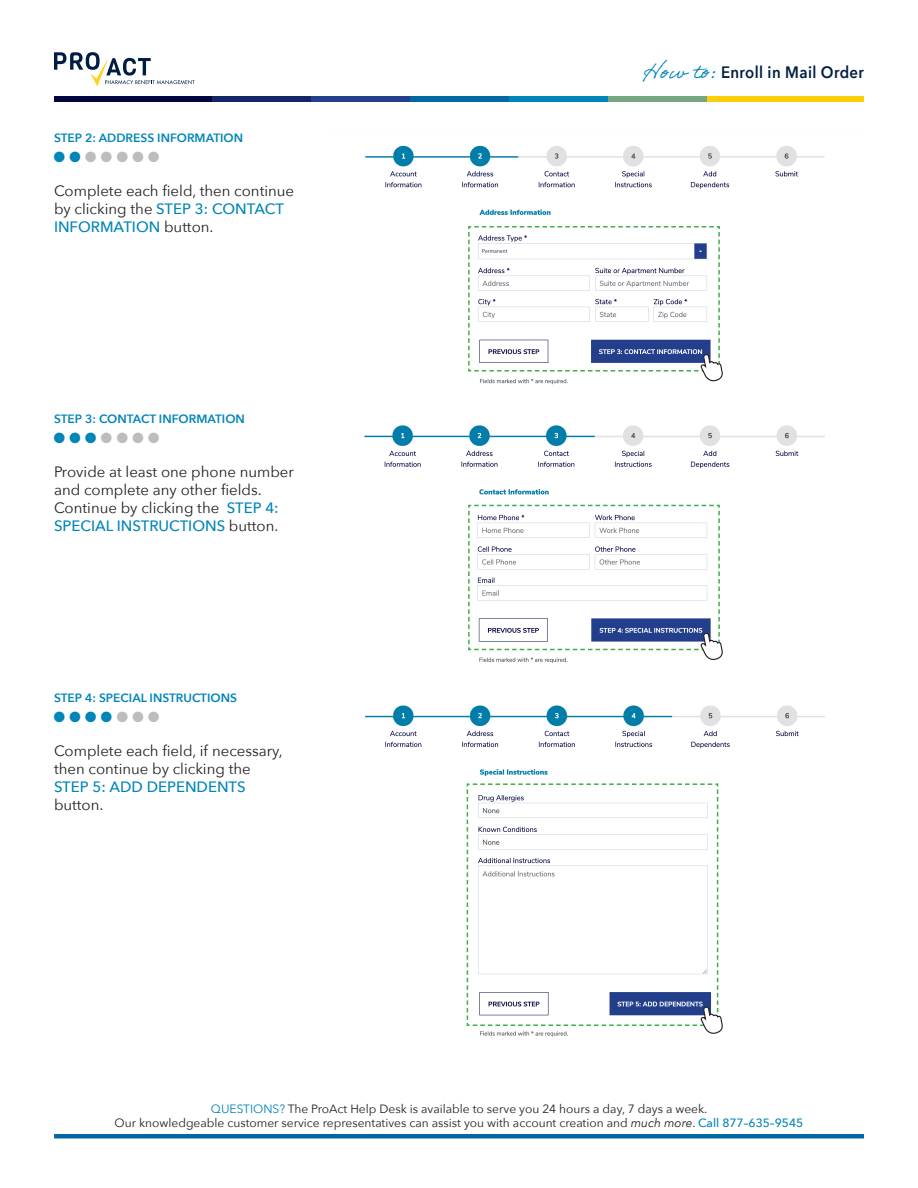
<style>
.page{position:relative;width:918px;height:1188px;background:#fff}
.page>*{position:absolute;margin:0;border:0;box-sizing:border-box;transform-origin:0 0}
.t1{font:600 16.5px "Avenir Next";letter-spacing:.025em;color:#001e41;scale:.91 1}
.t2{font:15px/18px "Avenir Next";color:#231f20}
.t3{font:12px "Avenir Next";color:#231f20}
.t4{font:600 12px "Avenir Next";color:#0085b8}
.t5{font:10.5px "Webdings";color:#0085b8}
.s1{color:#bcbdc0}
.s2{font-weight:500;color:#0085b8}
.s3{font-family:"Adobe Handwriting Ernie";font-weight:400;font-size:21px;color:#0085b8}
.s4{color:#0085b8}
.s5{font-style:italic}
</style>
<div class="page">
<div style="left:707px;top:97px;width:157px;height:5px;background:#fece08"></div>
<div style="left:608px;top:97px;width:99px;height:5px;background:#76a682"></div>
<div style="left:509px;top:97px;width:99px;height:5px;background:#0085b8"></div>
<div style="left:409px;top:97px;width:100px;height:5px;background:#0068a3"></div>
<div style="left:310px;top:97px;width:99px;height:5px;background:#253f8e"></div>
<div style="left:211px;top:97px;width:99px;height:5px;background:#142666"></div>
<div style="left:54px;top:97px;width:157px;height:5px;background:#02063d"></div>
<svg style="left:54px;top:52px;width:141px;height:34px"></svg>
<img style="left:365px;top:145px;width:460px;height:70px">
<hr style="left:54px;top:1134px;width:810px;height:4px;background:#0068a3">
<img style="left:364px;top:425px;width:461px;height:70px">
<img style="left:365px;top:705px;width:461px;height:71px">
<svg style="left:468px;top:226px;width:255px;height:159px"></svg>
<svg style="left:468px;top:504px;width:255px;height:159px"></svg>
<svg style="left:467px;top:783px;width:256px;height:254px"></svg>
<p class="t4" style="left:54px;top:127px;width:191px">STEP 2: ADDRESS INFORMATION</p>
<p class="t5" style="left:54px;top:151px;width:106px">■ ■ <span class="s1">■ ■ ■ ■ ■</span></p>
<p class="t2" style="left:54px;top:181px;width:242px">Complete each field, then continue by clicking the <span class="s2">STEP 3: CONTACT<br>INFORMATION</span> button.</p>
<p class="t4" style="left:54px;top:409px;width:192px">STEP 3: CONTACT INFORMATION</p>
<p class="t5" style="left:54px;top:433px;width:106px">■ ■ ■ <span class="s1">■ ■ ■ ■</span></p>
<p class="t2" style="left:54px;top:463px;width:241px">Provide at least one phone number and complete any other fields.<br>Continue by clicking the <span class="s2">STEP 4:<br>SPECIAL INSTRUCTIONS</span> button.</p>
<p class="t4" style="left:54px;top:688px;width:184px">STEP 4: SPECIAL INSTRUCTIONS</p>
<p class="t5" style="left:54px;top:712px;width:106px">■ ■■■ <span class="s1">■ ■ ■</span></p>
<p class="t2" style="left:54px;top:742px;width:230px">Complete each field, if necessary, then continue by clicking the<br><span class="s2">STEP 5: ADD DEPENDENTS </span>button.</p>
<p class="t1" style="left:643px;top:58px;width:244px"><span class="s3">How to:</span> Enroll in Mail Order</p>
<p class="t3" style="left:211px;top:1098px;width:498px"><span class="s4">QUESTIONS?</span> The ProAct Help Desk is available to serve you 24 hours a day, 7 days a week.</p>
<p class="t3" style="left:115px;top:1113px;width:690px">Our knowledgeable customer service representatives can assist you with account creation and <span class="s5">much more</span>. <span class="s2">Call 877–635–9545</span></p>
</div>
